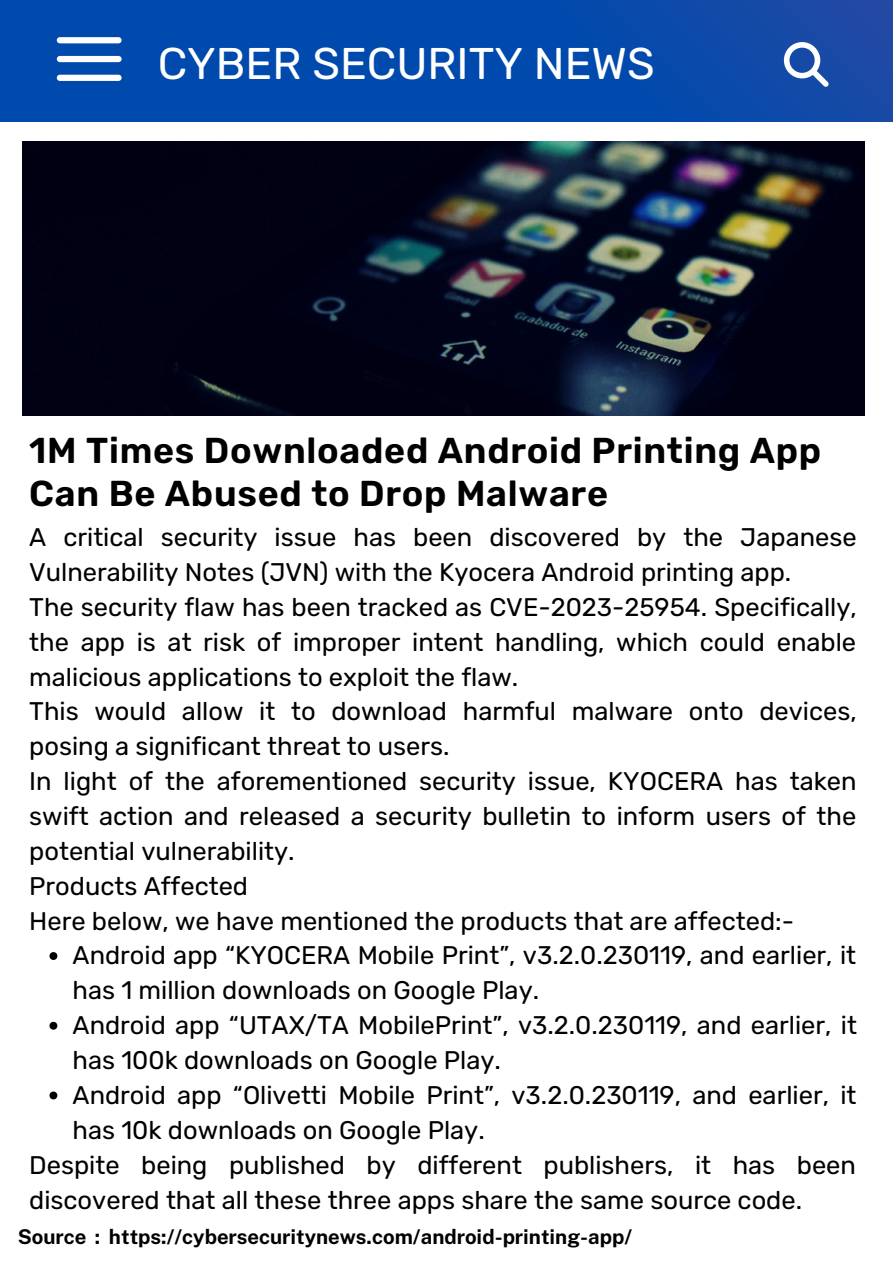
<style>
.page{position:relative;width:893px;height:1264px;background:#fff}
.page>*{position:absolute;margin:0;border:0;box-sizing:border-box;transform-origin:0 0}
.t1{font:44.4px "Rubik";color:#fff}
.t2{font:600 36px/42.8px "Rubik";letter-spacing:.02em;color:#000}
.t3{font:25.5px/34.8px "Rubik";color:#000}
.t4{font:700 20.4px "Public Sans";color:#000}
</style>
<div class="page">
<img style="left:22px;top:142px;width:842px;height:273px">
<div style="left:0;top:0;width:892px;height:121px;background:linear-gradient(to right,#004baf,#114aa8)"></div>
<div style="left:57px;top:37px;width:65px;height:6px;background:#fff;border-radius:3px"></div>
<div style="left:57px;top:56px;width:65px;height:6px;background:#fff;border-radius:3px"></div>
<div style="left:57px;top:75px;width:65px;height:6px;background:#fff;border-radius:3px"></div>
<svg style="left:783px;top:42px;width:45px;height:45px"></svg>
<svg style="left:49px;top:952px;width:8px;height:7px"></svg>
<svg style="left:49px;top:1021px;width:8px;height:8px"></svg>
<svg style="left:49px;top:1091px;width:8px;height:8px"></svg>
<h1 class="t1" style="left:158px;top:39px;width:498px">CYBER SECURITY NEWS</h1>
<h2 class="t2" style="left:29px;top:430px;width:793px">1M Times Downloaded Android Printing App<br>Can Be Abused to Drop Malware</h2>
<p class="t3" style="left:29px;top:520px;width:829px">A critical security issue has been discovered by the Japanese Vulnerability Notes (JVN) with the Kyocera Android printing app.<br>The security flaw has been tracked as CVE-2023-25954. Specifically, the app is at risk of improper intent handling, which could enable malicious applications to exploit the flaw.<br>This would allow it to download harmful malware onto devices, posing a significant threat to users.<br>In light of the aforementioned security issue, KYOCERA has taken swift action and released a security bulletin to inform users of the potential vulnerability.<br>Products Affected<br>Here below, we have mentioned the products that are affected:-</p>
<p class="t3" style="left:73px;top:938px;width:785px">Android app “KYOCERA Mobile Print”, v3.2.0.230119, and earlier, it has 1 million downloads on Google Play.<br>Android app “UTAX/TA MobilePrint”, v3.2.0.230119, and earlier, it has 100k downloads on Google Play.<br>Android app “Olivetti Mobile Print”, v3.2.0.230119, and earlier, it has 10k downloads on Google Play.</p>
<p class="t3" style="left:29px;top:1147px;width:828px">Despite being published by different publishers, it has been discovered that all these three apps share the same source code.</p>
<p class="t4" style="left:18px;top:1221px;width:616px">Source : https://cybersecuritynews.com/android-printing-app/</p>
</div>
